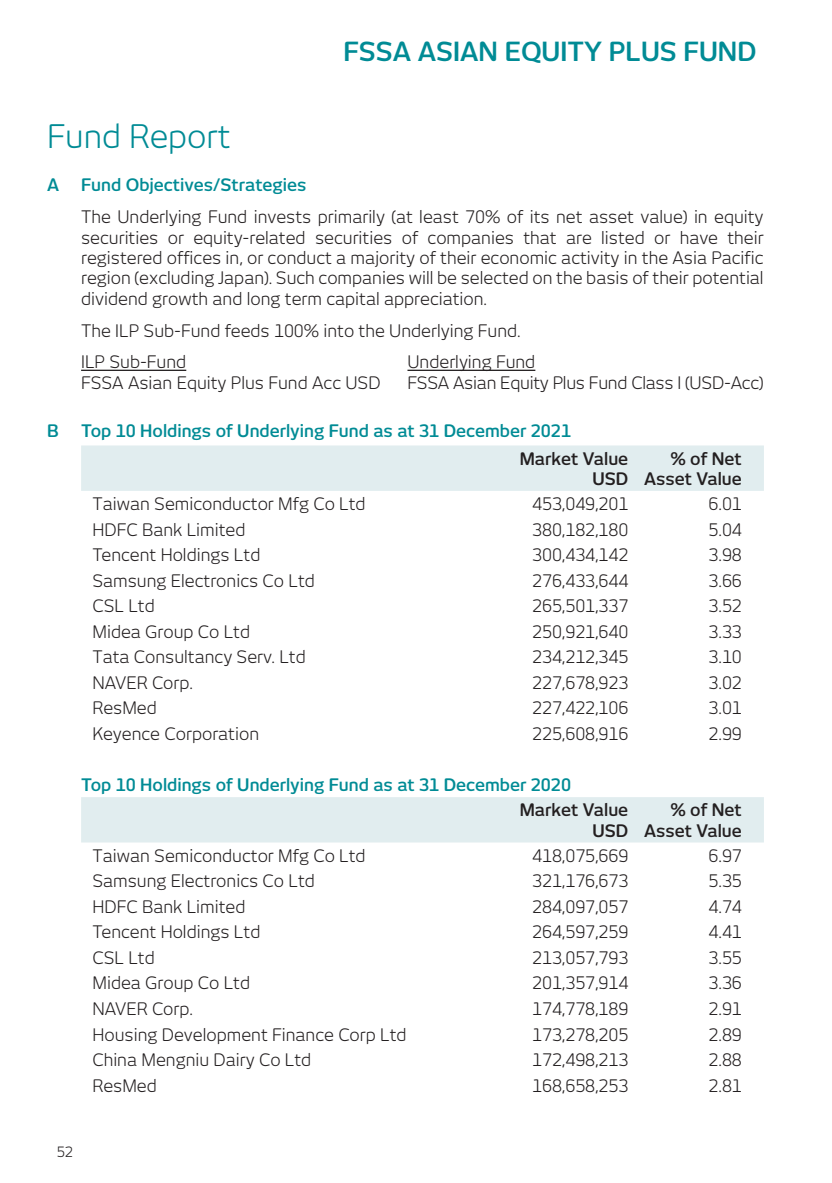
<style>
.page{position:relative;width:832px;height:1183px;background:#fff}
.page>*{position:absolute;margin:0;border:0;box-sizing:border-box;transform-origin:0 0}
.Headline{font:32px "New June";color:#008b95}
.Left_Title_Content{font:600 26px "New June";color:#008b95}
.text_table{font:17px "New June";color:#231f20}
.body_text_table{font:17px/20.4px "New June";color:#231f20;text-align:justify}
.body_text_table-2{font:600 17px "New June";color:#008b95}
.text_table-2{font:600 17px/20.4px "New June";color:#231f20;text-align:right}
.Headline-2{font:600 17px "New June";color:#008b95}
.t1{font:14px "New June";color:#231f20}
</style>
<div class="page">
<hr style="left:81px;top:370px;width:105px;height:1px;background:#231f20">
<hr style="left:407px;top:370px;width:128px;height:1px;background:#231f20">
<svg style="left:81px;top:445px;width:682px;height:397px"></svg>
<p class="Left_Title_Content" style="left:343px;top:37px;width:414px">FSSA ASIAN EQUITY PLUS FUND</p>
<p class="Headline" style="left:47px;top:118px;width:185px">Fund Report</p>
<p class="Headline-2" style="left:47px;top:175px;width:14px">A</p>
<p class="Headline-2" style="left:81px;top:175px;width:227px">Fund Objectives/Strategies</p>
<p class="body_text_table" style="left:81px;top:206px;width:683px">The Underlying Fund invests primarily (at least 70% of its net asset value) in equity securities or equity-related securities of companies that are listed or have their registered offices in, or conduct a majority of their economic activity in the Asia Pacific region (excluding Japan). Such companies will be selected on the basis of their potential dividend growth and long term capital appreciation.</p>
<p class="body_text_table" style="left:81px;top:320px;width:441px">The ILP Sub-Fund feeds 100% into the Underlying Fund.</p>
<p class="body_text_table" style="left:81px;top:352px;width:107px">ILP Sub-Fund</p>
<p class="body_text_table" style="left:407px;top:352px;width:129px">Underlying Fund</p>
<p class="body_text_table" style="left:81px;top:372px;width:301px">FSSA Asian Equity Plus Fund Acc USD</p>
<p class="body_text_table" style="left:407px;top:372px;width:357px">FSSA Asian Equity Plus Fund Class I (USD-Acc)</p>
<p class="body_text_table-2" style="left:47px;top:421px;width:13px">B</p>
<p class="body_text_table-2" style="left:81px;top:421px;width:491px">Top 10 Holdings of Underlying Fund as at 31 December 2021</p>
<p class="text_table-2" style="left:519px;top:448px;width:110px">Market Value<br>USD</p>
<p class="text_table-2" style="left:643px;top:448px;width:99px">% of Net<br>Asset Value</p>
<p class="text_table" style="left:92px;top:494px;width:274px">Taiwan Semiconductor Mfg Co Ltd</p>
<p class="text_table" style="left:532px;top:494px;width:97px">453,049,201</p>
<p class="text_table" style="left:708px;top:494px;width:35px">6.01</p>
<p class="text_table" style="left:92px;top:519px;width:154px">HDFC Bank Limited</p>
<p class="text_table" style="left:532px;top:519px;width:97px">380,182,180</p>
<p class="text_table" style="left:708px;top:519px;width:35px">5.04</p>
<p class="text_table" style="left:92px;top:545px;width:169px">Tencent Holdings Ltd</p>
<p class="text_table" style="left:532px;top:545px;width:97px">300,434,142</p>
<p class="text_table" style="left:708px;top:545px;width:35px">3.98</p>
<p class="text_table" style="left:92px;top:570px;width:224px">Samsung Electronics Co Ltd</p>
<p class="text_table" style="left:532px;top:570px;width:97px">276,433,644</p>
<p class="text_table" style="left:708px;top:570px;width:35px">3.66</p>
<p class="text_table" style="left:92px;top:596px;width:64px">CSL Ltd</p>
<p class="text_table" style="left:532px;top:596px;width:97px">265,501,337</p>
<p class="text_table" style="left:708px;top:596px;width:35px">3.52</p>
<p class="text_table" style="left:92px;top:621px;width:159px">Midea Group Co Ltd</p>
<p class="text_table" style="left:532px;top:621px;width:97px">250,921,640</p>
<p class="text_table" style="left:708px;top:621px;width:35px">3.33</p>
<p class="text_table" style="left:92px;top:647px;width:215px">Tata Consultancy Serv. Ltd</p>
<p class="text_table" style="left:532px;top:647px;width:97px">234,212,345</p>
<p class="text_table" style="left:708px;top:647px;width:35px">3.10</p>
<p class="text_table" style="left:92px;top:672px;width:102px">NAVER Corp.</p>
<p class="text_table" style="left:532px;top:672px;width:97px">227,678,923</p>
<p class="text_table" style="left:708px;top:672px;width:35px">3.02</p>
<p class="text_table" style="left:92px;top:698px;width:66px">ResMed</p>
<p class="text_table" style="left:532px;top:698px;width:97px">227,422,106</p>
<p class="text_table" style="left:708px;top:698px;width:35px">3.01</p>
<p class="text_table" style="left:92px;top:723px;width:168px">Keyence Corporation</p>
<p class="text_table" style="left:532px;top:723px;width:97px">225,608,916</p>
<p class="text_table" style="left:708px;top:723px;width:35px">2.99</p>
<p class="body_text_table-2" style="left:81px;top:774px;width:491px">Top 10 Holdings of Underlying Fund as at 31 December 2020</p>
<p class="text_table-2" style="left:519px;top:799px;width:110px">Market Value<br>USD</p>
<p class="text_table-2" style="left:643px;top:799px;width:99px">% of Net<br>Asset Value</p>
<p class="text_table" style="left:92px;top:845px;width:274px">Taiwan Semiconductor Mfg Co Ltd</p>
<p class="text_table" style="left:532px;top:845px;width:97px">418,075,669</p>
<p class="text_table" style="left:708px;top:845px;width:35px">6.97</p>
<p class="text_table" style="left:92px;top:871px;width:224px">Samsung Electronics Co Ltd</p>
<p class="text_table" style="left:532px;top:871px;width:97px">321,176,673</p>
<p class="text_table" style="left:708px;top:871px;width:35px">5.35</p>
<p class="text_table" style="left:92px;top:896px;width:154px">HDFC Bank Limited</p>
<p class="text_table" style="left:532px;top:896px;width:97px">284,097,057</p>
<p class="text_table" style="left:708px;top:896px;width:35px">4.74</p>
<p class="text_table" style="left:92px;top:922px;width:169px">Tencent Holdings Ltd</p>
<p class="text_table" style="left:532px;top:922px;width:97px">264,597,259</p>
<p class="text_table" style="left:708px;top:922px;width:35px">4.41</p>
<p class="text_table" style="left:92px;top:947px;width:64px">CSL Ltd</p>
<p class="text_table" style="left:532px;top:947px;width:97px">213,057,793</p>
<p class="text_table" style="left:708px;top:947px;width:35px">3.55</p>
<p class="text_table" style="left:92px;top:973px;width:159px">Midea Group Co Ltd</p>
<p class="text_table" style="left:532px;top:973px;width:97px">201,357,914</p>
<p class="text_table" style="left:708px;top:973px;width:35px">3.36</p>
<p class="text_table" style="left:92px;top:998px;width:102px">NAVER Corp.</p>
<p class="text_table" style="left:532px;top:998px;width:97px">174,778,189</p>
<p class="text_table" style="left:708px;top:998px;width:35px">2.91</p>
<p class="text_table" style="left:92px;top:1024px;width:315px">Housing Development Finance Corp Ltd</p>
<p class="text_table" style="left:532px;top:1024px;width:97px">173,278,205</p>
<p class="text_table" style="left:708px;top:1024px;width:35px">2.89</p>
<p class="text_table" style="left:92px;top:1049px;width:220px">China Mengniu Dairy Co Ltd</p>
<p class="text_table" style="left:532px;top:1049px;width:97px">172,498,213</p>
<p class="text_table" style="left:708px;top:1049px;width:35px">2.88</p>
<p class="text_table" style="left:92px;top:1075px;width:66px">ResMed</p>
<p class="text_table" style="left:532px;top:1075px;width:97px">168,658,253</p>
<p class="text_table" style="left:708px;top:1075px;width:35px">2.81</p>
<p class="t1" style="left:57px;top:1143px;width:18px">52</p>
</div>
